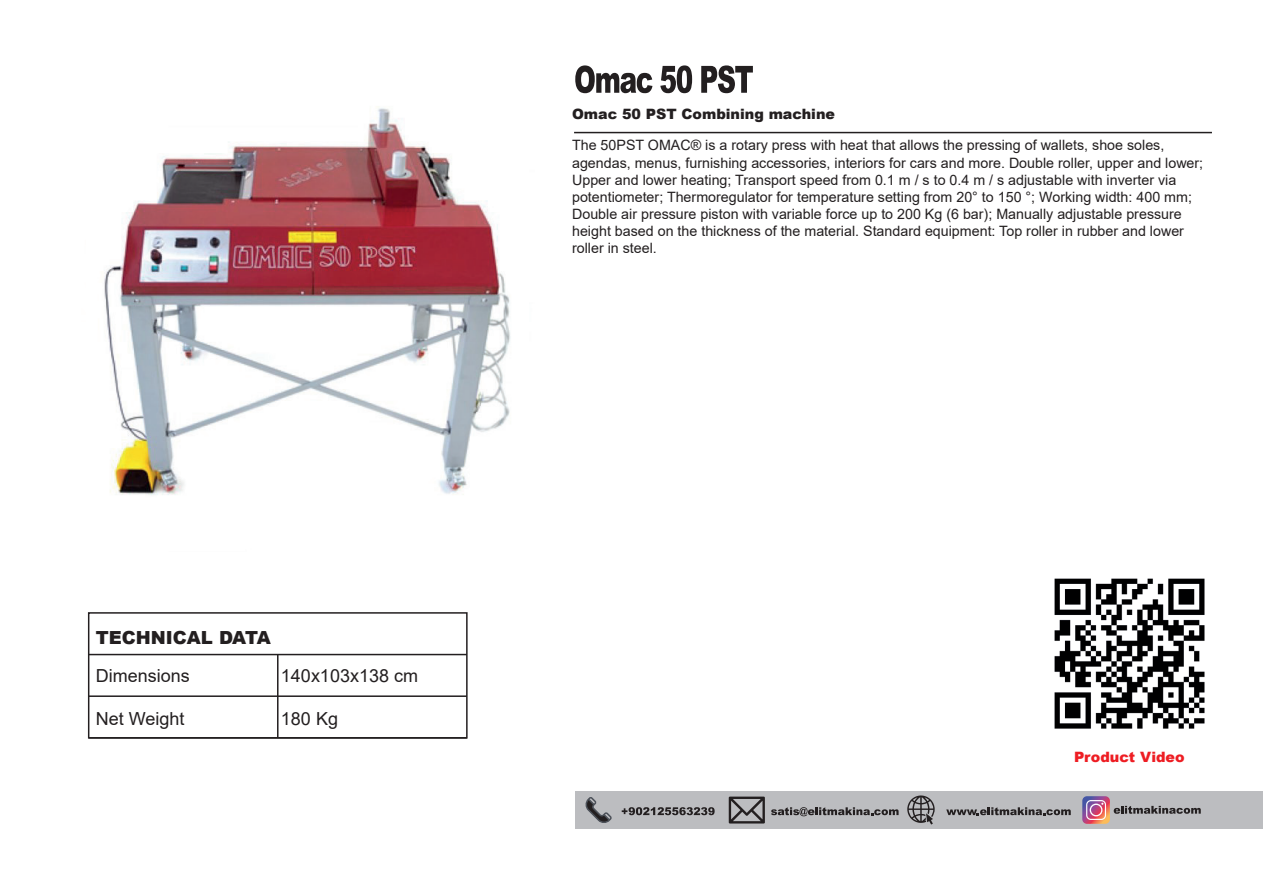
<style>
.page{position:relative;width:1263px;height:893px;background:#fff}
.page>*{position:absolute;margin:0;border:0;box-sizing:border-box;transform-origin:0 0}
.t1{font:18px "Arial";color:#231f20}
.t2{font:900 18px "Arial";color:#231f20}
.t3{font:14.25px/17.1px "Arial";color:#231f20}
.t4{font:900 14.25px "Arial";color:#231f20}
.t5{font:900 14.25px "Arial";color:#ee1d23}
</style>
<div class="page">
<svg style="left:575px;top:65px;width:77px;height:28px"></svg>
<svg style="left:660px;top:65px;width:32px;height:28px"></svg>
<svg style="left:701px;top:65px;width:52px;height:28px"></svg>
<div style="left:576px;top:791px;width:687px;height:38px;background:#bcbdc0"></div>
<svg style="left:585px;top:797px;width:27px;height:26px"></svg>
<svg style="left:622px;top:807px;width:93px;height:8px"></svg>
<svg style="left:771px;top:807px;width:127px;height:9px"></svg>
<svg style="left:946px;top:807px;width:125px;height:8px"></svg>
<svg style="left:729px;top:797px;width:36px;height:26px"></svg>
<svg style="left:907px;top:795px;width:28px;height:29px"></svg>
<svg style="left:1082px;top:796px;width:119px;height:28px"></svg>
<hr style="left:574px;top:132px;width:638px;height:1px;background:#231f20">
<img style="left:104px;top:106px;width:407px;height:389px">
<div style="left:88px;top:612px;width:380px;height:127px;border:2px solid #231f20"></div>
<hr style="left:89px;top:737px;width:378px;height:2px;background:#231f20">
<hr style="left:89px;top:695px;width:378px;height:2px;background:#231f20">
<hr style="left:89px;top:654px;width:378px;height:1px;background:#231f20">
<hr style="left:277px;top:654px;width:1px;height:84px;background:#231f20">
<img style="left:1054px;top:578px;width:151px;height:151px">
<p class="t2" style="left:96px;top:624px;width:177px">TECHNICAL DATA</p>
<p class="t1" style="left:96px;top:663px;width:95px">Dimensions</p>
<p class="t1" style="left:96px;top:706px;width:90px">Net Weight</p>
<p class="t1" style="left:281px;top:663px;width:139px">140x103x138 cm</p>
<p class="t1" style="left:281px;top:706px;width:59px">180 Kg</p>
<p class="t4" style="left:572px;top:103px;width:264px">Omac 50 PST Combining machine</p>
<p class="t3" style="left:572px;top:137px;width:633px">The 50PST OMAC® is a rotary press with heat that allows the pressing of wallets, shoe soles, agendas, menus, furnishing accessories, interiors for cars and more. Double roller, upper and lower; Upper and lower heating; Transport speed from 0.1 m / s to 0.4 m / s adjustable with inverter via potentiometer; Thermoregulator for temperature setting from 20° to 150 °; Working width: 400 mm; Double air pressure piston with variable force up to 200 Kg (6 bar); Manually adjustable pressure height based on the thickness of the material. Standard equipment: Top roller in rubber and lower roller in steel.</p>
<p class="t5" style="left:1074px;top:746px;width:112px">Product Video</p>
</div>
